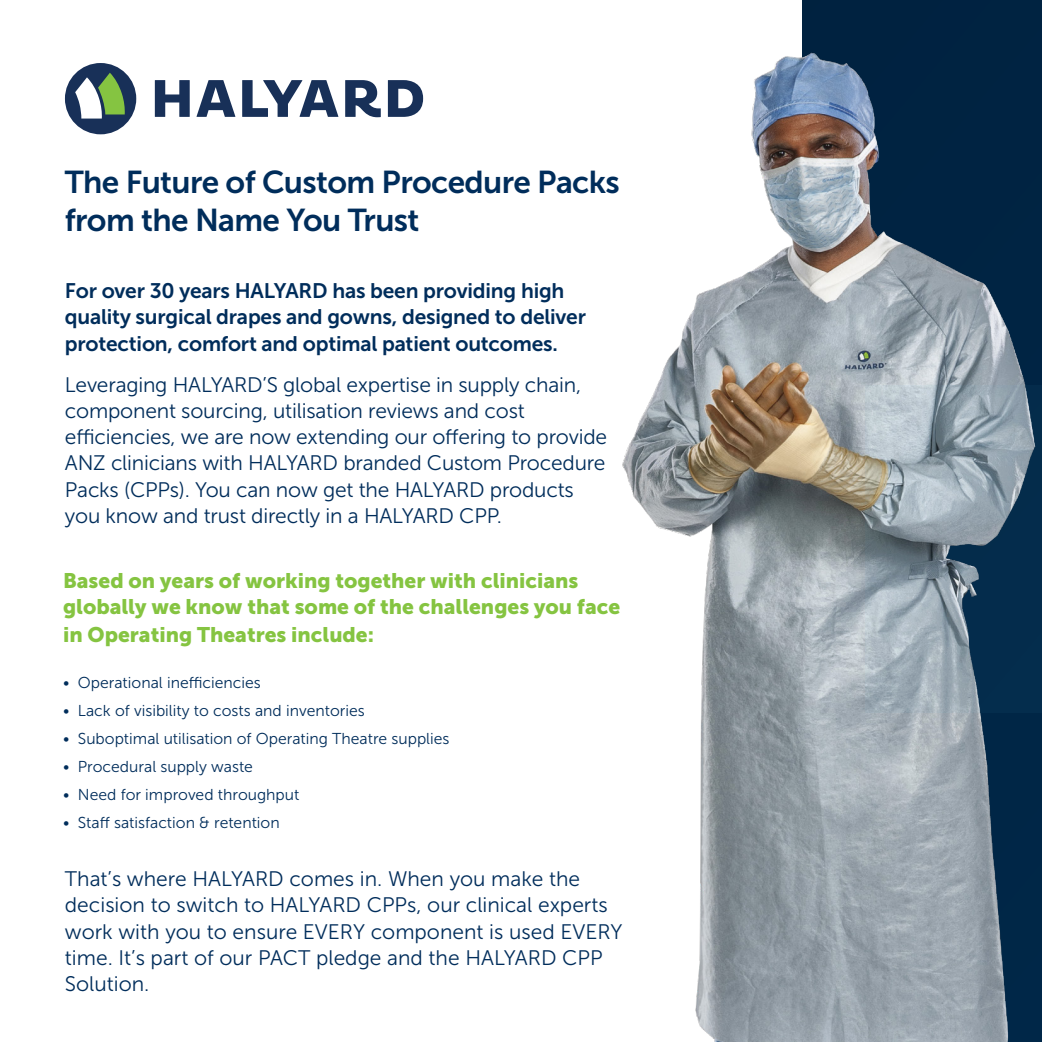
<style>
.page{position:relative;width:1042px;height:1042px;background:#fff}
.page>*{position:absolute;margin:0;border:0;box-sizing:border-box;transform-origin:0 0}
.head{font:31.5px/38.5px "Museo Sans 700";letter-spacing:-.02em;color:#002d5b}
.body_wht{font:21px/26.2px "Museo Sans 300";letter-spacing:-.01em;color:#002d5b}
.body_wht-2{font:21px/26.2px "Museo Sans 700";letter-spacing:-.01em;color:#002d5b}
.body_wht-3{font:21px/27.1px "Museo Sans 900";color:#85c441}
.t1{font:15.75px "Museo Sans 300";color:#002d5b}
</style>
<div class="page">
<div style="left:802px;top:0;width:240px;height:1042px;background:#002241"></div>
<svg style="left:65px;top:63px;width:71px;height:71px"></svg>
<svg style="left:155px;top:80px;width:268px;height:37px"></svg>
<img style="left:622px;top:52px;width:420px;height:990px">
<svg style="left:865px;top:385px;width:177px;height:327px"></svg>
<p class="head" style="left:65px;top:162px;width:556px">The Future of Custom Procedure Packs from the Name You Trust</p>
<p class="body_wht-2" style="left:65px;top:278px;width:522px">For over 30 years HALYARD has been providing high quality surgical drapes and gowns, designed to deliver protection, comfort and optimal patient outcomes.</p>
<p class="body_wht" style="left:65px;top:371px;width:544px">Leveraging HALYARD’S global expertise in supply chain, component sourcing, utilisation reviews and cost efficiencies, we are now extending our offering to provide ANZ clinicians with HALYARD branded Custom Procedure Packs (CPPs). You can now get the HALYARD products you know and trust directly in a HALYARD CPP.</p>
<p class="body_wht-3" style="left:63px;top:567px;width:559px">Based on years of working together with clinicians globally we know that some of the challenges you face in Operating Theatres include:</p>
<p class="t1" style="left:63px;top:674px;width:199px">• Operational inefficiencies</p>
<p class="t1" style="left:63px;top:702px;width:303px">• Lack of visibility to costs and inventories</p>
<p class="t1" style="left:63px;top:730px;width:388px">• Suboptimal utilisation of Operating Theatre supplies</p>
<p class="t1" style="left:63px;top:758px;width:191px">• Procedural supply waste</p>
<p class="t1" style="left:63px;top:786px;width:238px">• Need for improved throughput</p>
<p class="t1" style="left:63px;top:814px;width:218px">• Staff satisfaction &amp; retention</p>
<p class="body_wht" style="left:65px;top:866px;width:559px">That’s where HALYARD comes in. When you make the decision to switch to HALYARD CPPs, our clinical experts work with you to ensure EVERY component is used EVERY time. It’s part of our PACT pledge and the HALYARD CPP Solution.</p>
</div>
